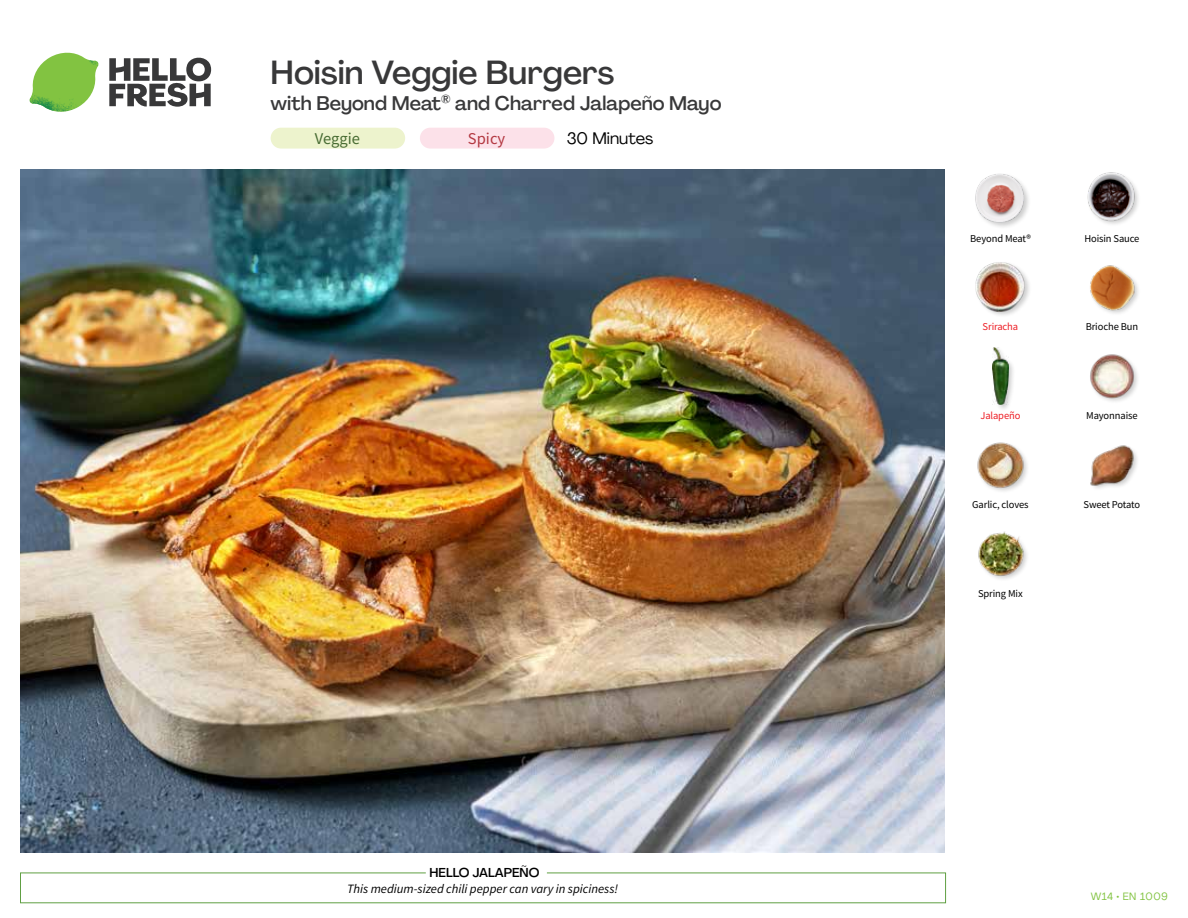
<style>
.page{position:relative;width:1188px;height:918px;background:#fff}
.page>*{position:absolute;margin:0;border:0;box-sizing:border-box;transform-origin:0 0}
.t1{font:500 33px "Agrandir";color:#383839}
.t2{font:500 19.5px "Agrandir";color:#383839}
.t3{font:16.5px "Agrandir";color:#000}
.t4{font:16.5px "Source Sans Pro";color:#476b32}
.t5{font:16.5px "Source Sans Pro";color:#b33841}
.t6{font:italic 12.75px "Source Sans Pro";color:#000}
.t7{font:500 12.75px "Agrandir";color:#000}
.t8{font:10.5px "Source Sans Pro";letter-spacing:-.01em;color:#000}
.t9{font:10.5px "Source Sans Pro";letter-spacing:-.01em;color:#ed1d24}
.t10{font:10.5px "Agrandir";letter-spacing:.05em;color:#82c341}
</style>
<div class="page">
<div style="left:271px;top:128px;width:134px;height:21px;background:#edf3cd;border-radius:10px"></div>
<div style="left:420px;top:128px;width:134px;height:21px;background:#fce1e9;border-radius:10px"></div>
<svg style="left:109px;top:57px;width:102px;height:50px"></svg>
<svg style="left:34px;top:53px;width:62px;height:40px"></svg>
<img style="left:67px;top:53px;width:32px;height:26px">
<img style="left:33px;top:75px;width:59px;height:11px">
<img style="left:29px;top:79px;width:61px;height:33px">
<img style="left:65px;top:86px;width:27px;height:25px">
<div style="left:20px;top:873px;width:926px;height:30px;border:1px solid #609f43"></div>
<div style="left:426px;top:865px;width:121px;height:15px;background:#fff"></div>
<img style="left:21px;top:170px;width:924px;height:682px">
<img style="left:978px;top:531px;width:49px;height:48px">
<img style="left:1090px;top:445px;width:47px;height:44px">
<img style="left:977px;top:442px;width:50px;height:49px">
<img style="left:1090px;top:354px;width:48px;height:48px">
<div style="left:991px;top:346px;width:25px;height:66px;background:#000;opacity:.2"></div>
<img style="left:992px;top:347px;width:17px;height:58px">
<img style="left:1090px;top:265px;width:48px;height:49px">
<div style="left:975px;top:261px;width:57px;height:57px;background:#000;opacity:.2"></div>
<img style="left:975px;top:262px;width:51px;height:51px">
<img style="left:1087px;top:172px;width:51px;height:52px">
<div style="left:974px;top:173px;width:57px;height:57px;background:#000;opacity:.2"></div>
<img style="left:975px;top:173px;width:51px;height:51px">
<h1 class="t1" style="left:271px;top:52px;width:345px">Hoisin Veggie Burgers</h1>
<h2 class="t2" style="left:271px;top:91px;width:452px">with Beyond Meat<sup>®</sup> and Charred Jalapeño Mayo</h2>
<h3 class="t4" style="left:315px;top:128px;width:47px">Veggie</h3>
<h3 class="t5" style="left:468px;top:128px;width:39px">Spicy</h3>
<h3 class="t3" style="left:567px;top:128px;width:88px">30 Minutes</h3>
<p class="t7" style="left:430px;top:864px;width:111px">HELLO JALAPEÑO</p>
<p class="t6" style="left:347px;top:881px;width:273px">This medium-sized chili pepper can vary in spiciness!</p>
<p class="t8" style="left:970px;top:231px;width:62px">Beyond Meat®</p>
<p class="t8" style="left:1084px;top:231px;width:57px">Hoisin Sauce</p>
<p class="t9" style="left:983px;top:320px;width:37px">Sriracha</p>
<p class="t8" style="left:1086px;top:320px;width:54px">Brioche Bun</p>
<p class="t9" style="left:980px;top:409px;width:42px">Jalapeño</p>
<p class="t8" style="left:1086px;top:409px;width:53px">Mayonnaise</p>
<p class="t8" style="left:972px;top:498px;width:58px">Garlic, cloves</p>
<p class="t8" style="left:1084px;top:498px;width:58px">Sweet Potato</p>
<p class="t8" style="left:978px;top:587px;width:46px">Spring Mix</p>
<p class="t10" style="left:1091px;top:890px;width:78px">W14 • EN 1009</p>
</div>
